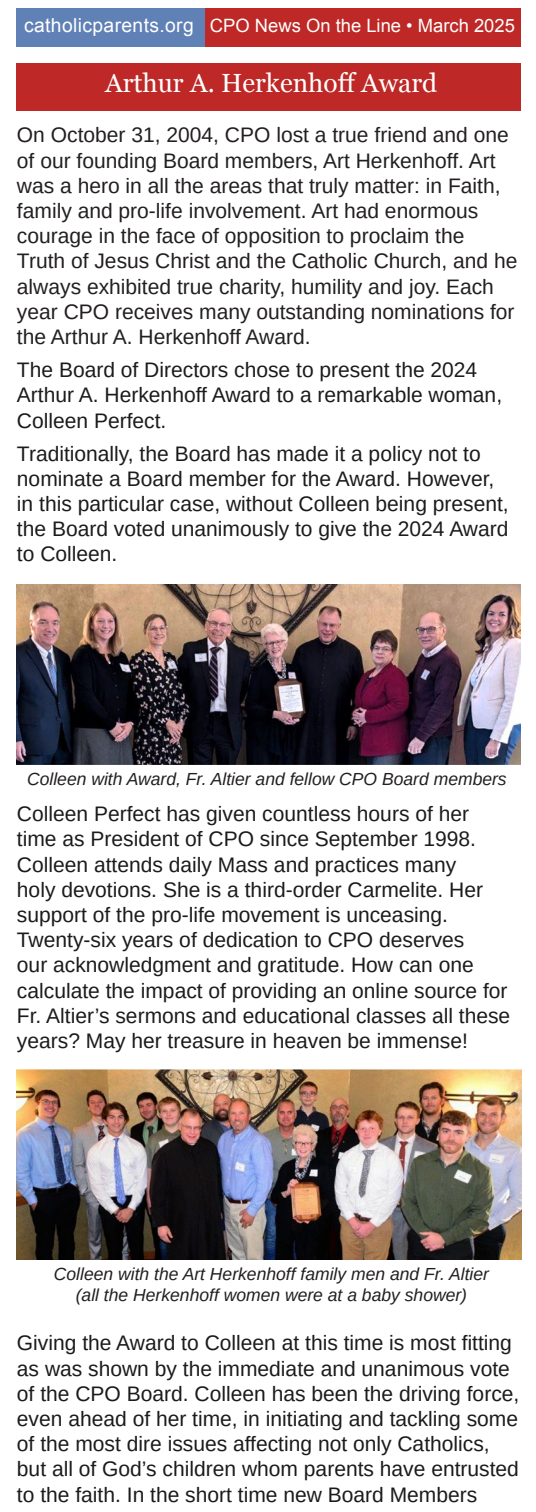
<style>
.page{position:relative;width:536px;height:1512px;background:#fff}
.page>*{position:absolute;margin:0;border:0;box-sizing:border-box;transform-origin:0 0}
.t1{font:26.25px "Georgia";color:#fff}
.t2{font:21px/25.2px "Arimo";color:#1b1b1b}
.t3{font:21px/25.2px "Arimo";color:#231f20}
.t4{font:18.38px "Arial";color:#fff}
.t5{font:italic 17.5px/21px "Arimo";color:#231f20;text-align:center}
.s1{font-size:19.25px}
</style>
<div class="page">
<div style="left:16px;top:8px;width:190px;height:39px;background:#6081b6"></div>
<div style="left:205px;top:8px;width:315px;height:39px;background:#be2826"></div>
<div style="left:16px;top:63px;width:504px;height:48px;background:#be2826"></div>
<img style="left:16px;top:585px;width:504px;height:179px">
<img style="left:17px;top:1070px;width:504px;height:189px">
<p class="t4" style="left:24px;top:13px;width:492px"><span class="s1">catholicparents.org</span> CPO News On the Line • March 2025</p>
<p class="t1" style="left:105px;top:64px;width:333px">Arthur A. Herkenhoff Award</p>
<p class="t3" style="left:17px;top:123px;width:501px">On October 31, 2004, CPO lost a true friend and one of our founding Board members, Art Herkenhoff. Art was a hero in all the areas that truly matter: in Faith, family and pro-life involvement. Art had enormous courage in the face of opposition to proclaim the Truth of Jesus Christ and the Catholic Church, and he always exhibited true charity, humility and joy. Each year CPO receives many outstanding nominations for the Arthur A. Herkenhoff Award.</p>
<p class="t2" style="left:17px;top:357px;width:486px">The Board of Directors chose to present the 2024<br>Arthur A. Herkenhoff Award to a remarkable woman,<br>Colleen Perfect.</p>
<p class="t2" style="left:17px;top:441px;width:493px">Traditionally, the Board has made it a policy not to nominate a Board member for the Award. However, in this particular case, without Colleen being present, the Board voted unanimously to give the 2024 Award to Colleen.</p>
<p class="t5" style="left:27px;top:768px;width:481px">Colleen with Award, Fr. Altier and fellow CPO Board members</p>
<p class="t2" style="left:17px;top:801px;width:494px">Colleen Perfect has given countless hours of her time as President of CPO since September 1998.<br>Colleen attends daily Mass and practices many<br>holy devotions. She is a third-order Carmelite. Her support of the pro-life movement is unceasing.<br>Twenty-six years of dedication to CPO deserves<br>our acknowledgment and gratitude. How can one calculate the impact of providing an online source for Fr. Altier’s sermons and educational classes all these years? May her treasure in heaven be immense!</p>
<p class="t5" style="left:54px;top:1263px;width:436px">Colleen with the Art Herkenhoff family men and Fr. Altier (all the Herkenhoff women were at a baby shower)</p>
<p class="t2" style="left:17px;top:1331px;width:503px">Giving the Award to Colleen at this time is most fitting as was shown by the immediate and unanimous vote of the CPO Board. Colleen has been the driving force, even ahead of her time, in initiating and tackling some of the most dire issues affecting not only Catholics, but all of God’s children whom parents have entrusted to the faith. In the short time new Board Members</p>
</div>
